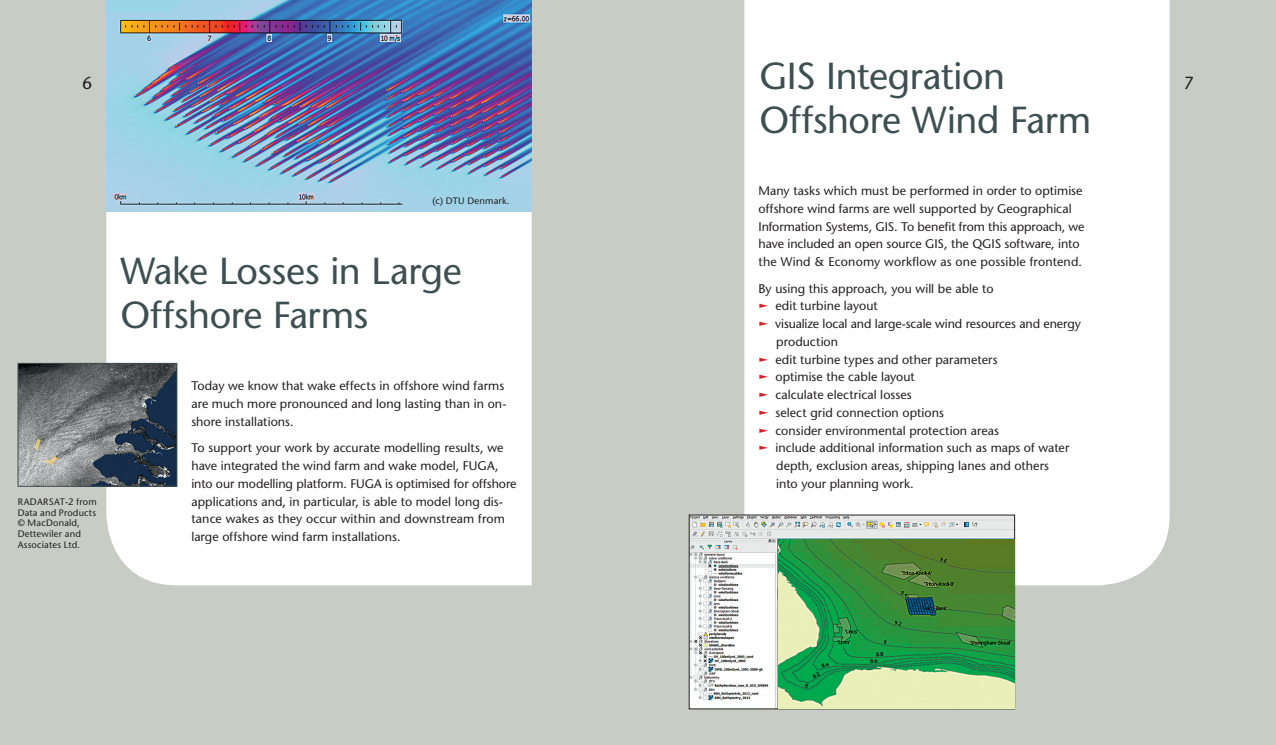
<style>
.page{position:relative;width:1276px;height:745px;background:#fff}
.page>*{position:absolute;margin:0;border:0;box-sizing:border-box;transform-origin:0 0}
.t1{font:37.5px/44.2px "Stone Sans";letter-spacing:-.01em;color:#3d4f51}
.t2{font:17.5px "Stone Sans";color:#231f20}
.t3{font:12.5px/17.8px "Stone Sans";color:#231f20}
.t4{font:9.38px/10.6px "Stone Sans";letter-spacing:.02em;color:#231f20}
.s1{color:#d1232a}
</style>
<div class="page">
<div style="left:0;top:0;width:638px;height:744px;background:#c7cdc5"></div>
<div style="left:638px;top:0;width:638px;height:744px;background:#c7cdc5"></div>
<div style="left:744px;top:0;width:425px;height:585px;background:#fff"></div>
<div style="left:106px;top:211px;width:425px;height:374px;background:#fff"></div>
<img style="left:106px;top:0;width:425px;height:211px">
<img style="left:20px;top:365px;width:155px;height:119px">
<div style="left:18px;top:363px;width:159px;height:123px;border:1px solid #3d4f51"></div>
<img style="left:691px;top:516px;width:322px;height:190px">
<img style="left:778px;top:539px;width:236px;height:169px">
<h1 class="t1" style="left:759px;top:53px;width:333px">GIS Integration<br>Offshore Wind Farm</h1>
<h2 class="t2" style="left:82px;top:72px;width:12px">6</h2>
<h2 class="t2" style="left:1183px;top:72px;width:12px">7</h2>
<p class="t4" style="left:18px;top:496px;width:81px">RADARSAT-2 from<br>Data and Products © MacDonald,<br>Dettewiler and<br>Associates Ltd.</p>
<p class="t4" style="left:432px;top:195px;width:79px">(c) DTU Denmark.</p>
<h1 class="t1" style="left:120px;top:248px;width:343px">Wake Losses in Large<br>Offshore Farms</h1>
<p class="t3" style="left:191px;top:376px;width:317px">Today we know that wake effects in offshore wind farms are much more pronounced and long lasting than in on&shy;shore installations.</p>
<p class="t3" style="left:191px;top:438px;width:327px">To support your work by accurate modelling results, we have integrated the wind farm and wake model, FUGA, into our modelling platform. FUGA is optimised for offshore applications and, in particular, is able to model long dis&shy;tance wakes as they occur within and downstream from large offshore wind farm installations.</p>
<p class="t3" style="left:758px;top:182px;width:327px">Many tasks which must be performed in order to optimise offshore wind farms are well supported by Geographical Information Systems, GIS. To benefit from this approach, we have included an open source GIS, the QGIS software, into the Wind &amp; Economy workflow as one possible frontend.</p>
<p class="t3" style="left:758px;top:279px;width:236px">By using this approach, you will be able to</p>
<p class="t3" style="left:758px;top:297px;width:121px"><span class="s1">❑</span> edit turbine layout</p>
<p class="t3" style="left:776px;top:314px;width:306px;text-indent:-18px"><span class="s1">❑</span> visualize local and large-scale wind resources and energy production</p>
<p class="t3" style="left:758px;top:350px;width:240px"><span class="s1">❑</span> edit turbine types and other parameters</p>
<p class="t3" style="left:758px;top:368px;width:158px"><span class="s1">❑</span> optimise the cable layout</p>
<p class="t3" style="left:758px;top:385px;width:155px"><span class="s1">❑</span> calculate electrical losses</p>
<p class="t3" style="left:758px;top:403px;width:187px"><span class="s1">❑</span> select grid connection options</p>
<p class="t3" style="left:758px;top:421px;width:242px"><span class="s1">❑</span> consider environmental protection areas</p>
<p class="t3" style="left:776px;top:438px;width:295px;text-indent:-18px"><span class="s1">❑</span> include additional information such as maps of water depth, exclusion areas, shipping lanes and others into your planning work.</p>
</div>
